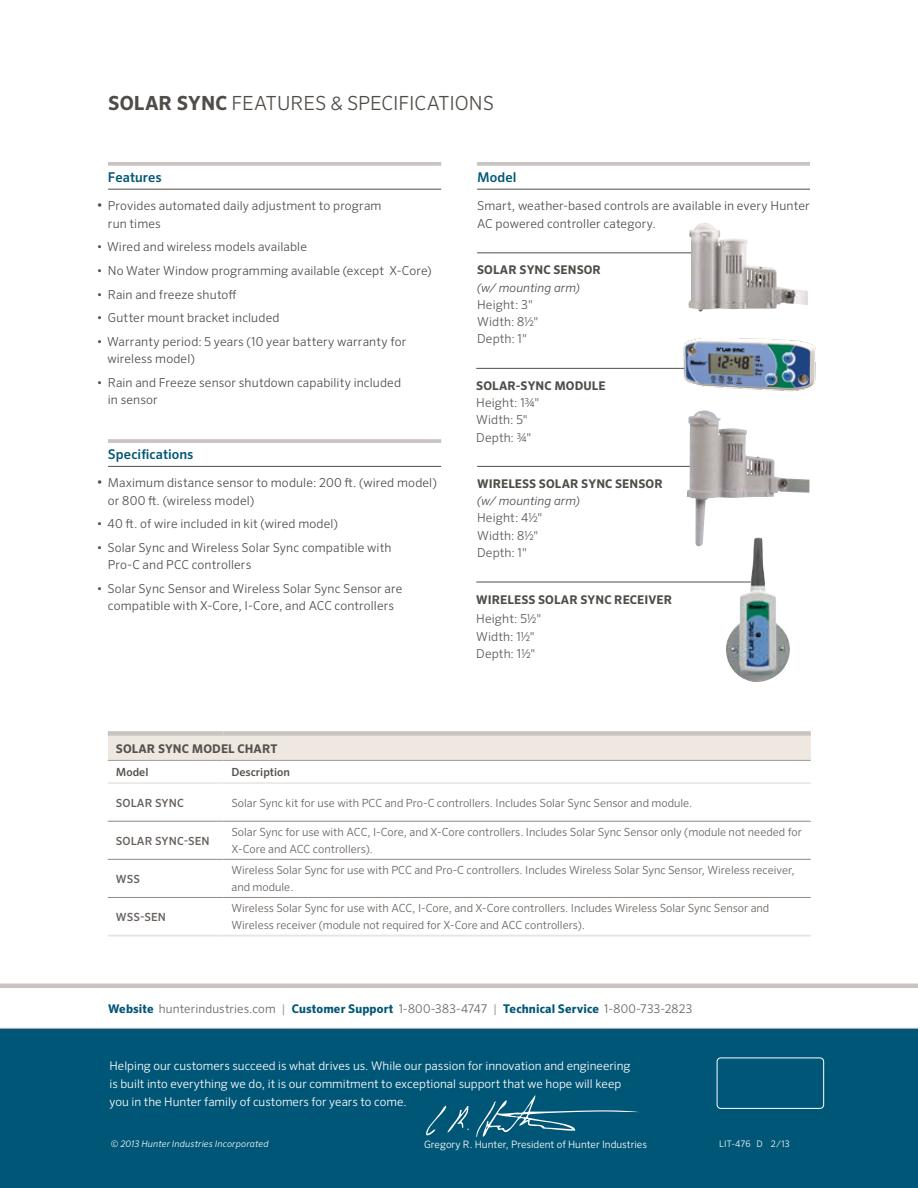
<style>
.page{position:relative;width:918px;height:1188px;background:#fff}
.page>*{position:absolute;margin:0;border:0;box-sizing:border-box;transform-origin:0 0}
.t1{font:300 19.5px "Sero Pro";color:#504d49}
.t2{font:500 13.5px "Sero Pro";letter-spacing:.005em;color:#005676}
.t3{font:300 12.3px/17.2px "Sero Pro";letter-spacing:.01em;color:#504d49}
.t4{font:300 12.3px/17.2px "Sero Pro";letter-spacing:.015em;color:#5c5753}
.t5{font:300 12px/18px "Sero Pro";color:#fff}
.t6{font:300 12px "Sero Pro";letter-spacing:.015em;color:#68625e}
.t7{font:700 12px "Sero Pro";letter-spacing:.01em;color:#504d49}
.t8{font:italic 300 12px "Sero Pro";letter-spacing:.01em;color:#504d49}
.t9{font:700 12px "Sero Pro";letter-spacing:.01em;color:#56514e}
.t10{font:300 11.25px/17.2px "Sero Pro";color:#68625e}
.t11{font:500 11.25px "Sero Pro";letter-spacing:.01em;color:#68625e}
.t12{font:500 11.25px "Sero Pro";color:#56514e}
.t13{font:300 10.2px "Sero Pro";color:#fff}
.t14{font:italic 300 9px "Sero Pro";letter-spacing:.02em;color:#fff}
.t15{font:300 9px "Sero Pro";letter-spacing:.02em;color:#fff}
.s1{font-weight:700}
.s2{font-size:14.25px}
.s3{font-weight:700;color:#005676}
.s4{color:#908a86}
</style>
<div class="page">
<hr style="left:0;top:984px;width:918px;height:4px;background:#c9c4c2">
<div style="left:0;top:1029px;width:918px;height:159px;background:#005676"></div>
<hr style="left:0;top:1028px;width:918px;height:1px;background:#9b9b9c">
<div style="left:717px;top:1058px;width:107px;height:51px;border:1px solid #fff;border-radius:4px"></div>
<svg style="left:476px;top:1095px;width:163px;height:43px"></svg>
<svg style="left:426px;top:1106px;width:43px;height:30px"></svg>
<div style="left:108px;top:733px;width:703px;height:27px;background:#eee8e1"></div>
<div style="left:108px;top:731px;width:115px;height:5px;background:#c9c4c2"></div>
<div style="left:223px;top:731px;width:588px;height:5px;background:#c9c4c2"></div>
<hr style="left:108px;top:760px;width:115px;height:1px;background:#a19b97">
<hr style="left:223px;top:760px;width:588px;height:1px;background:#a19b97">
<hr style="left:108px;top:782px;width:115px;height:2px;background:#e7e5e1">
<hr style="left:223px;top:782px;width:588px;height:2px;background:#e7e5e1">
<hr style="left:108px;top:821px;width:115px;height:1px;background:#908a86">
<hr style="left:223px;top:821px;width:588px;height:1px;background:#908a86">
<hr style="left:108px;top:897px;width:115px;height:1px;background:#908a86">
<hr style="left:223px;top:897px;width:588px;height:1px;background:#908a86">
<hr style="left:108px;top:935px;width:115px;height:2px;background:#e7e5e1">
<hr style="left:223px;top:935px;width:588px;height:2px;background:#e7e5e1">
<hr style="left:108px;top:859px;width:115px;height:1px;background:#908a86">
<hr style="left:223px;top:859px;width:588px;height:1px;background:#908a86">
<hr style="left:476px;top:368px;width:220px;height:1px;background:#504d49">
<hr style="left:477px;top:466px;width:221px;height:1px;background:#504d49">
<hr style="left:477px;top:253px;width:221px;height:1px;background:#504d49">
<hr style="left:476px;top:582px;width:280px;height:1px;background:#504d49">
<svg style="left:108px;top:162px;width:333px;height:4px"></svg>
<hr style="left:108px;top:189px;width:333px;height:1px;background:#504d49">
<hr style="left:108px;top:439px;width:333px;height:4px;background:#c9c4c2">
<hr style="left:108px;top:466px;width:333px;height:1px;background:#504d49">
<svg style="left:477px;top:162px;width:333px;height:4px"></svg>
<hr style="left:477px;top:189px;width:333px;height:1px;background:#504d49">
<img style="left:726px;top:547px;width:64px;height:135px">
<img style="left:687px;top:421px;width:123px;height:126px">
<img style="left:672px;top:338px;width:144px;height:83px">
<img style="left:688px;top:223px;width:120px;height:89px">
<h1 class="t1" style="left:108px;top:91px;width:283px"><span class="s1">SOLAR SYNC</span> FEATURES &amp; Specific</h1>
<h1 class="t1" style="left:427px;top:91px;width:66px">ations</h1>
<p class="t2" style="left:108px;top:169px;width:55px">Features</p>
<p class="t3" style="left:108px;top:197px;width:275px;text-indent:-11px"><span class="s2">•</span> Provides automated daily adjustment to program run times</p>
<p class="t3" style="left:97px;top:238px;width:212px">• Wired and wireless models available</p>
<p class="t3" style="left:97px;top:262px;width:336px">• N o Water Window programming available (except X-Core)</p>
<p class="t3" style="left:97px;top:286px;width:141px">• Rain and freeze shutoff</p>
<p class="t3" style="left:97px;top:309px;width:184px">• Gutter mount bracket included</p>
<p class="t3" style="left:107px;top:333px;width:300px;text-indent:-11px">• Warranty period: 5 years (10 year battery warranty for wireless model)</p>
<p class="t3" style="left:108px;top:374px;width:295px;text-indent:-11px">• Rain and Freeze sensor shutdown capability included in sensor</p>
<p class="t2" style="left:108px;top:447px;width:87px">Specifications</p>
<p class="t3" style="left:108px;top:474px;width:330px;text-indent:-11px"><span class="s2">•</span> Maximum distance sensor to module: 200 ft. (wired model) or 800 ft. (wireless model)</p>
<p class="t3" style="left:97px;top:515px;width:243px">• 40 ft. of wire included in kit (wired model)</p>
<p class="t3" style="left:108px;top:539px;width:285px;text-indent:-11px">• Solar Sync and Wireless Solar Sync compatible with<br>Pro-C and PCC controllers</p>
<p class="t3" style="left:97px;top:580px;width:307px;text-align:center">• Solar Sync Sensor and Wireless Solar Sync Sensor are compatible with X-Core, I-Core, and ACC controllers</p>
<p class="t2" style="left:477px;top:169px;width:41px">Model</p>
<p class="t3" style="left:477px;top:197px;width:334px">Smart, weather-based controls are available in every H unter<br>AC powered controller category.</p>
<p class="t7" style="left:477px;top:263px;width:125px">SOLAR SYNC SENSOR</p>
<p class="t8" style="left:477px;top:280px;width:104px">(w/ mounting arm)</p>
<p class="t4" style="left:477px;top:296px;width:63px">Height: 3"<br>Width: 8½"<br>Depth: 1"</p>
<p class="t7" style="left:476px;top:378px;width:131px">SOLAR-SYNC MODULE</p>
<p class="t4" style="left:476px;top:394px;width:65px">H eight: 1¾"<br>Width: 5"<br>Depth: ¾"</p>
<p class="t7" style="left:477px;top:476px;width:187px">WIRELESS SOLAR SYNC SENSOR</p>
<p class="t8" style="left:477px;top:494px;width:104px">(w/ mounting arm)</p>
<p class="t4" style="left:477px;top:509px;width:67px">H eight: 4½"<br>Width: 8½"<br>Depth: 1"</p>
<p class="t7" style="left:476px;top:592px;width:197px">WIRELESS SOLAR SYNC RECEIVER</p>
<p class="t4" style="left:476px;top:610px;width:67px">H eight: 5½"<br>Width: 1½"<br>Depth: 1½"</p>
<p class="t9" style="left:116px;top:741px;width:9px">solar</p>
<p class="t9" style="left:158px;top:741px;width:9px">sync</p>
<p class="t9" style="left:192px;top:741px;width:87px">MODEL CHART</p>
<p class="t12" style="left:116px;top:765px;width:34px">Model</p>
<p class="t12" style="left:231px;top:765px;width:60px">Description</p>
<p class="t11" style="left:116px;top:796px;width:69px">SOLAR SYNC</p>
<p class="t10" style="left:231px;top:794px;width:462px">Solar Sync kit for use with PCC and Pro-C controllers. Includes Solar Sync Sensor and module.</p>
<p class="t11" style="left:116px;top:834px;width:95px">SOLAR SYNC-SEN</p>
<p class="t10" style="left:231px;top:823px;width:572px">Solar Sync for use with ACC, I-Core, and X-Core controllers. Includes Solar Sync Sensor only (module not needed for<br>X-Core and ACC controllers).</p>
<p class="t11" style="left:116px;top:872px;width:26px">WSS</p>
<p class="t10" style="left:231px;top:861px;width:565px">Wireless Solar Sync for use with PCC and Pro-C controllers. Includes Wireless Solar Sync Sensor, Wireless receiver, and module.</p>
<p class="t11" style="left:116px;top:910px;width:51px">WSS-SEN</p>
<p class="t10" style="left:231px;top:899px;width:539px">Wireless Solar Sync for use with ACC, I-Core, and X-Core controllers. Includes Wireless Solar Sync Sensor and<br>Wireless receiver (module not required for X-Core and ACC controllers).</p>
<p class="t6" style="left:108px;top:1001px;width:586px"><span class="s3">Website</span> hunterindustries.com <span class="s4">|</span> <span class="s3">Customer Support</span> 1-800-383-4747 <span class="s4">|</span> <span class="s3">Technical Service</span> 1-800-733-2823</p>
<p class="t5" style="left:110px;top:1056px;width:523px">Helping our customers succeed is what drives us. While our passion for innovation and engineering is built into everything we do, it is our commitment to exceptional support that we hope will keep you in the Hunter family of customers for years to come.</p>
<p class="t13" style="left:424px;top:1139px;width:224px">Gregory R. Hunter, President of Hunter Industries</p>
<p class="t15" style="left:719px;top:1138px;width:72px">LIT-476 D 2/13</p>
<p class="t14" style="left:111px;top:1138px;width:159px">© 2013 Hunter Industries Incorporated</p>
</div>
